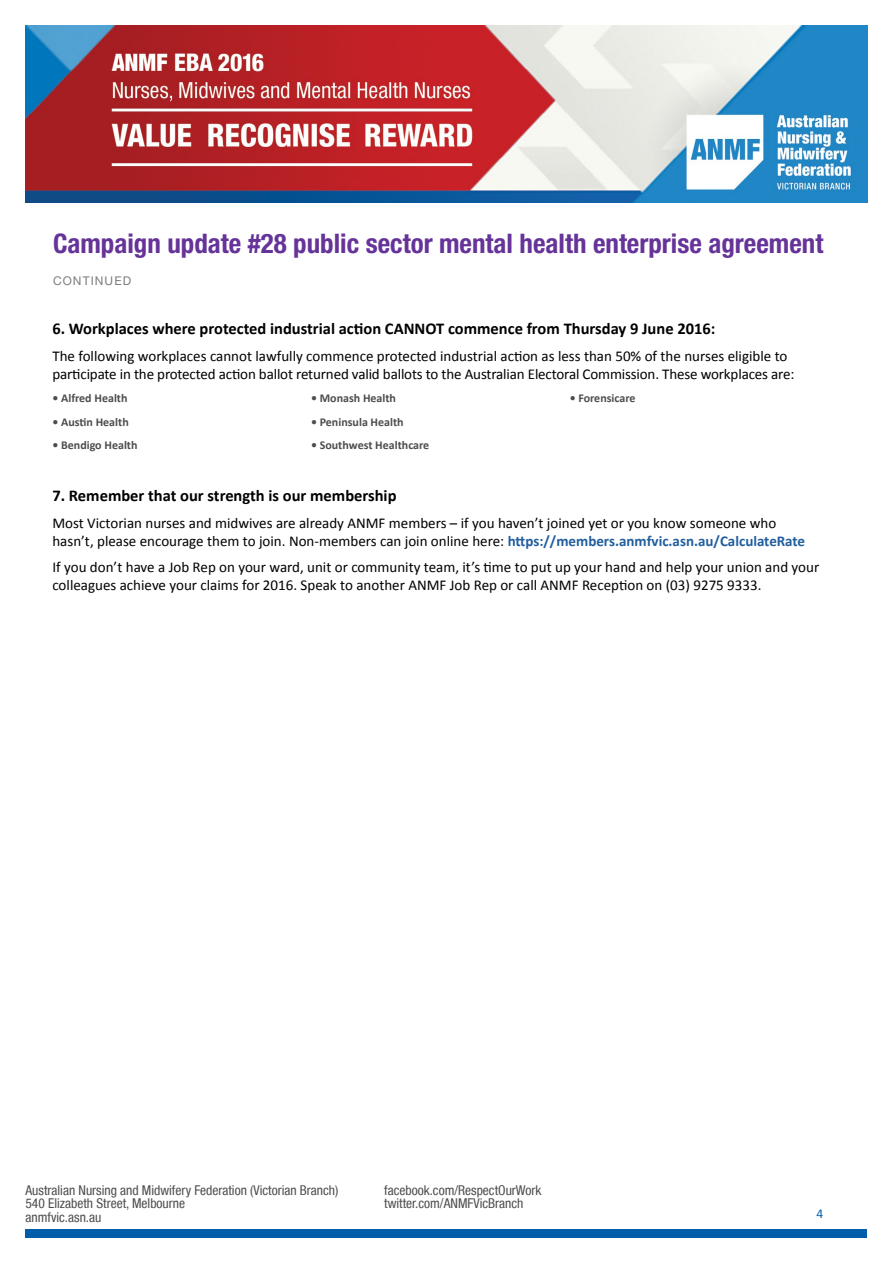
<style>
.page{position:relative;width:893px;height:1263px;background:#fff}
.page>*{position:absolute;margin:0;border:0;box-sizing:border-box;transform-origin:0 0}
.t1{font:700 condensed 27px "Helvetica Neue LT Std";color:#639}
.t2{font:700 16.5px "Calibri";color:#000}
.t3{font:15px/18px "Calibri";color:#000}
.t4{font:condensed 13.5px/13.5px "Helvetica Neue LT";color:#4c4d4d}
.t5{font:13.5px "Calibri";color:#005daa}
.t6{font:700 12px "Calibri";color:#4c4d4d}
.t7{font:12px "Helvetica Neue LT Std";letter-spacing:.09em;color:#7d7c7b}
.s1{font-weight:700;color:#215e9e}
</style>
<div class="page">
<div style="left:26px;top:1229px;width:841px;height:8px;background:#005daa"></div>
<img style="left:26px;top:26px;width:841px;height:176px">
<h1 class="t1" style="left:53px;top:227px;width:772px">Campaign update #28 public sector mental health enterprise agreement</h1>
<p class="t7" style="left:53px;top:273px;width:80px">CONTINUED</p>
<p class="t2" style="left:52px;top:318px;width:664px">6. Workplaces where protected industrial action CANNOT commence from Thursday 9 June 2016:</p>
<p class="t3" style="left:52px;top:347px;width:743px">The following workplaces cannot lawfully commence protected industrial action as less than 50% of the nurses eligible to participate in the protected action ballot returned valid ballots to the Australian Electoral Commission. These workplaces are:</p>
<p class="t6" style="left:52px;top:390px;width:77px">• Alfred Health</p>
<p class="t6" style="left:52px;top:414px;width:78px">• Austin Health</p>
<p class="t6" style="left:52px;top:437px;width:87px">• Bendigo Health</p>
<p class="t6" style="left:311px;top:390px;width:87px">• Monash Health</p>
<p class="t6" style="left:311px;top:414px;width:94px">• Peninsula Health</p>
<p class="t6" style="left:311px;top:437px;width:120px">• Southwest Healthcare</p>
<p class="t6" style="left:570px;top:390px;width:67px">• Forensicare</p>
<p class="t2" style="left:52px;top:485px;width:346px">7. Remember that our strength is our membership</p>
<p class="t3" style="left:52px;top:514px;width:754px">Most Victorian nurses and midwives are already ANMF members – if you haven’t joined yet or you know someone who hasn’t, please encourage them to join. Non-members can join online here: <span class="s1">https://members.anmfvic.asn.au/CalculateRate</span></p>
<p class="t3" style="left:52px;top:558px;width:768px">If you don’t have a Job Rep on your ward, unit or community team, it’s time to put up your hand and help your union and your colleagues achieve your claims for 2016. Speak to another ANMF Job Rep or call ANMF Reception on (03) 9275 9333.</p>
<p class="t4" style="left:26px;top:1183px;width:314px">Australian Nursing and Midwifery Federation (Victorian Branch)<br>540 Elizabeth Street, Melbourne<br>anmfvic.asn.au</p>
<p class="t4" style="left:384px;top:1183px;width:159px">facebook.com/RespectOurWork twitter.com/ANMFVicBranch</p>
<p class="t5" style="left:816px;top:1205px;width:8px">4</p>
</div>
